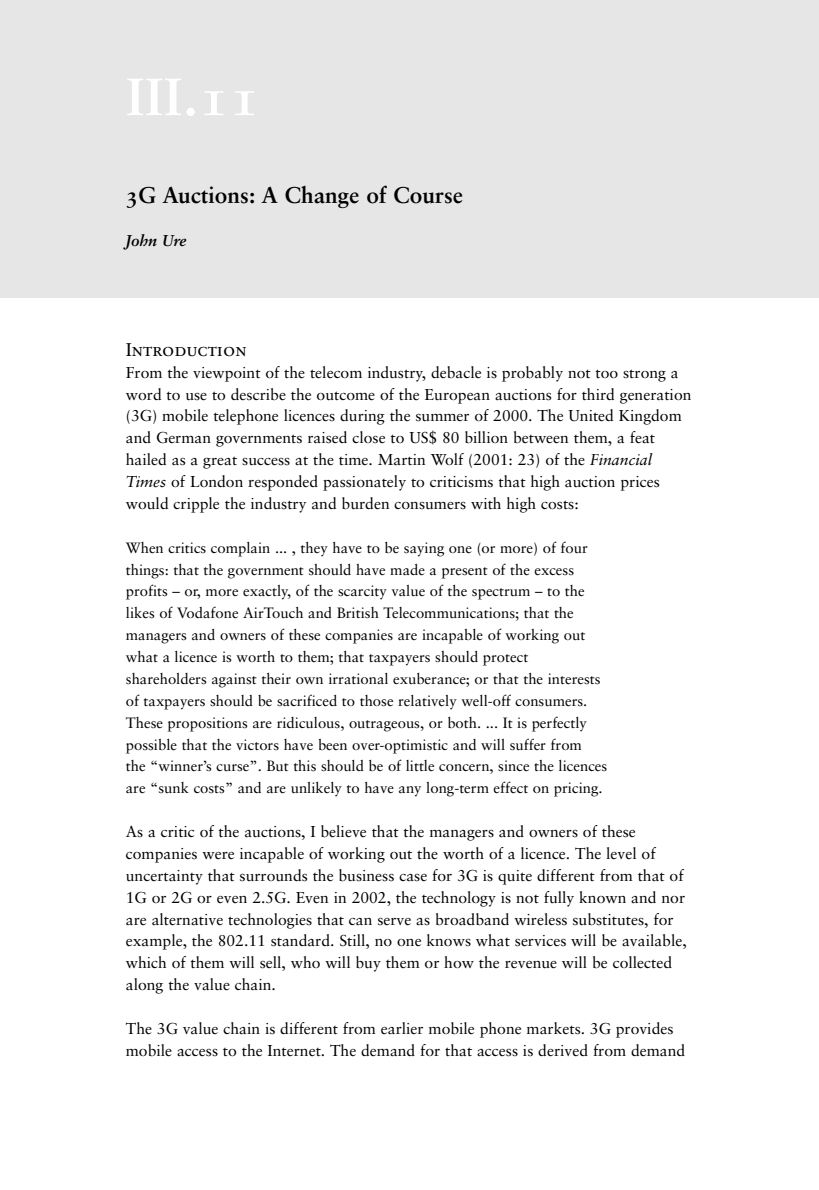
<style>
.page{position:relative;width:819px;height:1190px;background:#fff}
.page>*{position:absolute;margin:0;border:0;box-sizing:border-box;transform-origin:0 0}
.t1{font:52.5px "Sabon Bold Os F";color:#fff}
.t2{font:22.75px "Sabon Bold Os F";color:#000}
.t3{font:18.38px "Sabon Roman SC";color:#000}
.t4{font:15.75px/21.9px "Sabon";color:#000}
.t5{font:15.75px "Sabon Bold Italic Os F";color:#000}
.t6{font:14.88px/21.9px "Sabon";color:#000}
.s1{font-family:"Sabon Italic Os F"}
</style>
<div class="page">
<div style="left:0;top:0;width:819px;height:298px;background:#e6e6e6"></div>
<h1 class="t1" style="left:127px;top:75px;width:134px">III.11</h1>
<h2 class="t2" style="left:126px;top:185px;width:339px">3G Auctions: A Change of Course</h2>
<p class="t5" style="left:126px;top:234px;width:62px">John Ure</p>
<p class="t3" style="left:126px;top:342px;width:122px">Introduction</p>
<p class="t4" style="left:126px;top:363px;width:567px">From the viewpoint of the telecom industry, debacle is probably not too strong a word to use to describe the outcome of the European auctions for third generation (3G) mobile telephone licences during the summer of 2000. The United Kingdom and German governments raised close to US$ 80 billion between them, a feat hailed as a great success at the time. Martin Wolf (2001: 23) of the <span class="s1">Financial Times</span> of London responded passionately to criticisms that high auction prices would cripple the industry and burden consumers with high costs:</p>
<p class="t6" style="left:126px;top:538px;width:483px">When critics complain ... , they have to be saying one (or more) of four things: that the government should have made a present of the excess profits – or, more exactly, of the scarcity value of the spectrum – to the likes of Vodafone AirTouch and British Telecommunications; that the managers and owners of these companies are incapable of working out what a licence is worth to them; that taxpayers should protect shareholders against their own irrational exuberance; or that the interests of taxpayers should be sacrificed to those relatively well-off consumers.<br>These propositions are ridiculous, outrageous, or both. ... It is perfectly possible that the victors have been over-optimistic and will suffer from<br>the “winner’s curse”. But this should be of little concern, since the licences are “sunk costs” and are unlikely to have any long-term effect on pricing.</p>
<p class="t4" style="left:126px;top:822px;width:562px">As a critic of the auctions, I believe that the managers and owners of these companies were incapable of working out the worth of a licence. The level of uncertainty that surrounds the business case for 3G is quite different from that of 1G or 2G or even 2.5G. Even in 2002, the technology is not fully known and nor are alternative technologies that can serve as broadband wireless substitutes, for example, the 802.11 standard. Still, no one knows what services will be available, which of them will sell, who will buy them or how the revenue will be collected along the value chain.</p>
<p class="t4" style="left:126px;top:1019px;width:561px">The 3G value chain is different from earlier mobile phone markets. 3G provides mobile access to the Internet. The demand for that access is derived from demand</p>
</div>
